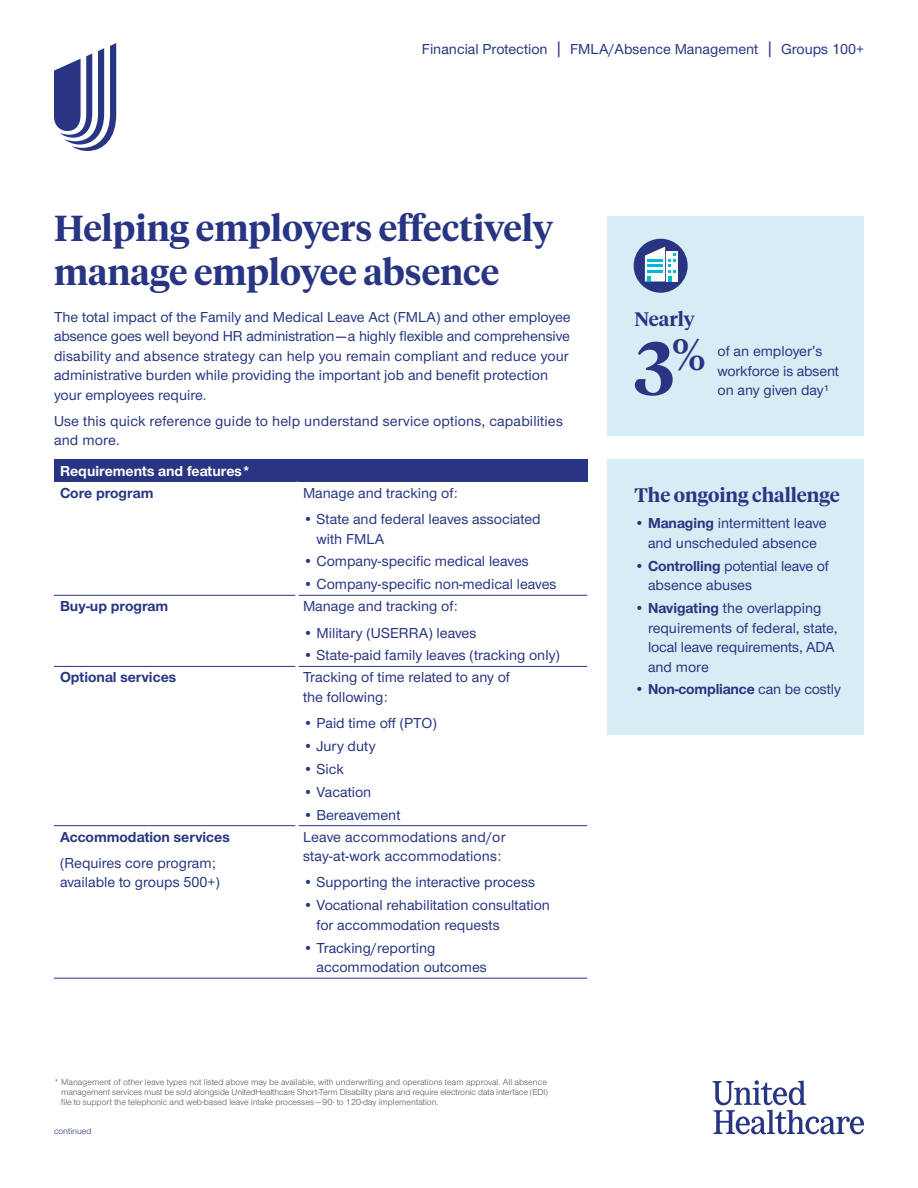
<style>
.page{position:relative;width:918px;height:1188px;background:#fff}
.page>*{position:absolute;margin:0;border:0;box-sizing:border-box;transform-origin:0 0}
.t1{font:600 75px "UHC Serif Headline";color:#283582}
.t2{font:600 36px/43.2px "UHC Serif Headline";color:#283582}
.t3{font:600 19.5px "UHC Serif Headline";color:#283582}
.t4{font:500 15px/19.5px "UHC Sans";color:#283582}
.t5{font:700 15px "UHC Sans";color:#283582}
.t6{font:700 15px "UHC Sans";color:#fff}
.t7{font:9px/9.8px "UHC Sans";color:#57585a;text-align:justify}
.t8{font:9px "UHC Sans";color:#283582}
.s1{font-size:18.75px}
.s2{font-weight:700}
.s3{font-weight:500}
</style>
<div class="page">
<svg style="left:713px;top:1080px;width:151px;height:54px"></svg>
<svg style="left:54px;top:43px;width:62px;height:108px"></svg>
<div style="left:54px;top:460px;width:533px;height:22px;background:#283582"></div>
<hr style="left:54px;top:595px;width:242px;height:1px;background:#283582">
<hr style="left:298px;top:595px;width:289px;height:1px;background:#283582">
<hr style="left:54px;top:666px;width:242px;height:1px;background:#283582">
<hr style="left:298px;top:666px;width:289px;height:1px;background:#283582">
<hr style="left:54px;top:825px;width:242px;height:1px;background:#283582">
<hr style="left:298px;top:825px;width:289px;height:1px;background:#283582">
<hr style="left:54px;top:978px;width:243px;height:1px;background:#283582">
<hr style="left:297px;top:978px;width:290px;height:1px;background:#283582">
<div style="left:608px;top:460px;width:256px;height:275px;background:#d5eef5"></div>
<div style="left:608px;top:216px;width:256px;height:220px;background:#d5eef5"></div>
<div style="left:634px;top:239px;width:54px;height:54px;background:#283582;border-radius:50%"></div>
<svg style="left:675px;top:251px;width:3px;height:30px"></svg>
<svg style="left:645px;top:247px;width:30px;height:34px"></svg>
<p class="t4" style="left:422px;top:39px;width:444px">Financial Protection <span class="s1">|</span> FMLA/Absence Management <span class="s1">|</span> Groups 100+</p>
<h2 class="t2" style="left:54px;top:205px;width:501px">Helping employers effectively manage employee absence</h2>
<p class="t4" style="left:54px;top:306px;width:518px">The total impact of the Family and Medical Leave Act (FMLA) and other employee absence goes well beyond HR administration—a highly flexible and comprehensive disability and absence strategy can help you remain compliant and reduce your administrative burden while providing the important job and benefit protection your employees require.</p>
<p class="t4" style="left:54px;top:411px;width:510px">Use this quick reference guide to help understand service options, capabilities and more.</p>
<p class="t6" style="left:60px;top:461px;width:192px">Requirements and features*</p>
<p class="t5" style="left:60px;top:483px;width:95px">Core program</p>
<p class="t4" style="left:303px;top:482px;width:156px">Manage and tracking of:</p>
<p class="t4" style="left:316px;top:509px;width:226px;text-indent:-14px">• State and federal leaves associated with FMLA</p>
<p class="t4" style="left:303px;top:551px;width:227px">• Company-specific medical leaves</p>
<p class="t4" style="left:303px;top:574px;width:255px">• Company-specific non-medical leaves</p>
<p class="t5" style="left:60px;top:596px;width:110px">Buy-up program</p>
<p class="t4" style="left:303px;top:596px;width:156px">Manage and tracking of:</p>
<p class="t4" style="left:303px;top:622px;width:175px">• Military (USERRA) leaves</p>
<p class="t4" style="left:303px;top:645px;width:258px">• State-paid family leaves (tracking only)</p>
<p class="t5" style="left:60px;top:667px;width:118px">Optional services</p>
<p class="t4" style="left:303px;top:667px;width:209px">Tracking of time related to any of the following:</p>
<p class="t4" style="left:303px;top:713px;width:135px">• Paid time off (PTO)</p>
<p class="t4" style="left:303px;top:736px;width:74px">• Jury duty</p>
<p class="t4" style="left:303px;top:759px;width:42px">• Sick</p>
<p class="t4" style="left:303px;top:781px;width:70px">• Vacation</p>
<p class="t4" style="left:303px;top:804px;width:99px">• Bereavement</p>
<p class="t5" style="left:60px;top:827px;width:171px">Accommodation services</p>
<p class="t4" style="left:60px;top:853px;width:161px">(Requires core program; available to groups 500+)</p>
<p class="t4" style="left:303px;top:826px;width:204px">Leave accommodations and/or stay-at-work accommodations:</p>
<p class="t4" style="left:303px;top:872px;width:234px">• Supporting the interactive process</p>
<p class="t4" style="left:316px;top:895px;width:235px;text-indent:-14px">• Vocational rehabilitation consultation for accommodation requests</p>
<p class="t4" style="left:316px;top:937px;width:172px;text-indent:-14px">• Tracking/reporting accommodation outcomes</p>
<p class="t7" style="left:61px;top:1077px;width:488px;text-indent:-7px">* Management of other leave types not listed above may be available, with underwriting and operations team approval. All absence management services must be sold alongside UnitedHealthcare Short-Term Disability plans and require electronic data interface (EDI) file to support the telephonic and web-based leave intake processes—90- to 120-day implementation.</p>
<p class="t8" style="left:54px;top:1125px;width:39px">continued</p>
<h3 class="t3" style="left:634px;top:306px;width:62px">Nearly</h3>
<h1 class="t1" style="left:634px;top:317px;width:73px">3<sup>%</sup></h1>
<p class="t4" style="left:717px;top:341px;width:123px">of an employer’s workforce is absent on any given day¹</p>
<h3 class="t3" style="left:634px;top:482px;width:207px">The ongoing challenge</h3>
<p class="t4" style="left:634px;top:513px;width:194px;text-align:center">• <span class="s2">Managing</span> intermittent leave and unscheduled absence</p>
<p class="t4" style="left:648px;top:555px;width:182px;text-indent:-14px">• <span class="s2">Controlling</span> potential leave of absence abuses</p>
<p class="t4" style="left:648px;top:598px;width:191px;text-indent:-14px">• <span class="s2">Navigating</span> the overlapping requirements of federal, state, local leave requirements, ADA and more</p>
<p class="t5" style="left:634px;top:679px;width:208px"><span class="s3">•</span> Non-compliance <span class="s3">can be costly</span></p>
</div>
